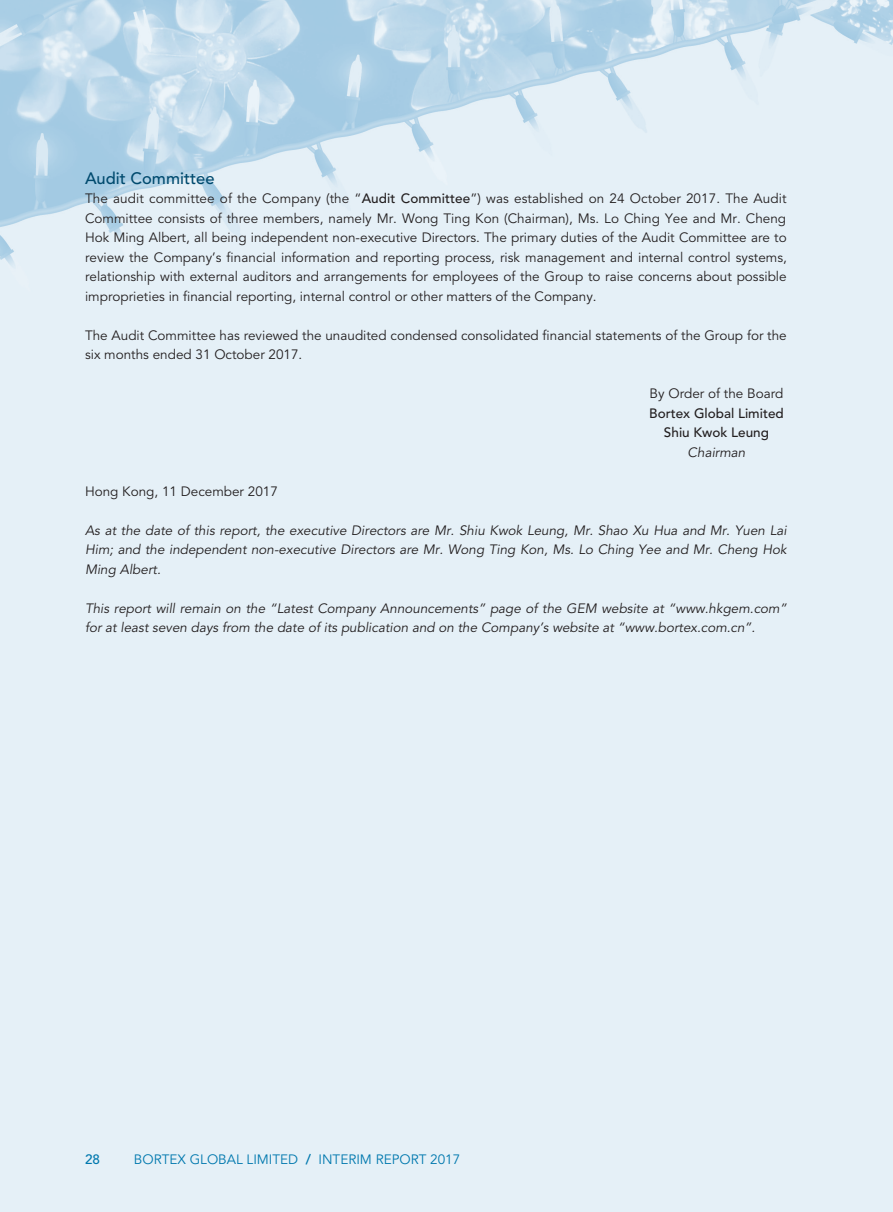
<style>
.page{position:relative;width:893px;height:1212px;background:#fff}
.page>*{position:absolute;margin:0;border:0;box-sizing:border-box;transform-origin:0 0}
._02_H2{font:500 16.5px "Avenir LT Std";color:#004a6e}
._00_txt{font:13.5px/19.5px "Avenir LT Std";color:#231f20;text-align:justify}
._00_txt-2{font:italic 13.5px/19.5px "Avenir LT Std";color:#231f20;text-align:justify}
.t1{font:13.5px "Avenir LT Std";color:#0078ae}
._00_txt-3{font:500 13.5px "Avenir LT Std";color:#231f20}
.t2{font:500 13.5px "Avenir LT Std";color:#0078ae}
.s1{font-weight:500}
.s2{font-weight:800}
</style>
<div class="page">
<img style="left:0;top:0;width:893px;height:1212px">
<p class="_02_H2" style="left:85px;top:169px;width:131px">Audit Committee</p>
<p class="_00_txt" style="left:85px;top:189px;width:703px">The audit committee of the Company (the “<span class="s1">Audit Committee</span>”) was established on 24 October 2017. The Audit Committee consists of three members, namely Mr. Wong Ting Kon (Chairman), Ms. Lo Ching Yee and Mr. Cheng Hok Ming Albert, all being independent non-executive Directors. The primary duties of the Audit Committee are to review the Company’s financial information and reporting process, risk management and internal control systems, relationship with external auditors and arrangements for employees of the Group to raise concerns about possible improprieties in financial reporting, internal control or other matters of the Company.</p>
<p class="_00_txt" style="left:85px;top:326px;width:703px">The Audit Committee has reviewed the unaudited condensed consolidated financial statements of the Group for the six months ended 31 October 2017.</p>
<p class="_00_txt" style="left:650px;top:384px;width:135px">By Order of the Board</p>
<p class="_00_txt-3" style="left:649px;top:405px;width:136px">Bortex Global Limited</p>
<p class="_00_txt-3" style="left:664px;top:425px;width:107px">Shiu Kwok Leung</p>
<p class="_00_txt-2" style="left:688px;top:443px;width:59px">Chairman</p>
<p class="_00_txt" style="left:85px;top:482px;width:194px">Hong Kong, 11 December 2017</p>
<p class="_00_txt-2" style="left:85px;top:521px;width:703px">As at the date of this report, the executive Directors are Mr. Shiu Kwok Leung, Mr. Shao Xu Hua and Mr. Yuen Lai Him; and the independent non-executive Directors are Mr. Wong Ting Kon, Ms. Lo Ching Yee and Mr. Cheng Hok Ming Albert.</p>
<p class="_00_txt-2" style="left:85px;top:599px;width:703px">This report will remain on the “Latest Company Announcements” page of the GEM website at “www.hkgem.com” for at least seven days from the date of its publication and on the Company’s website at “www.bortex.com.cn”.</p>
<p class="t2" style="left:85px;top:1152px;width:17px">28</p>
<p class="t1" style="left:134px;top:1152px;width:328px">BORTEX GLOBAL LIMITED <span class="s2">/</span> INTERIM REPORT 2017</p>
</div>
